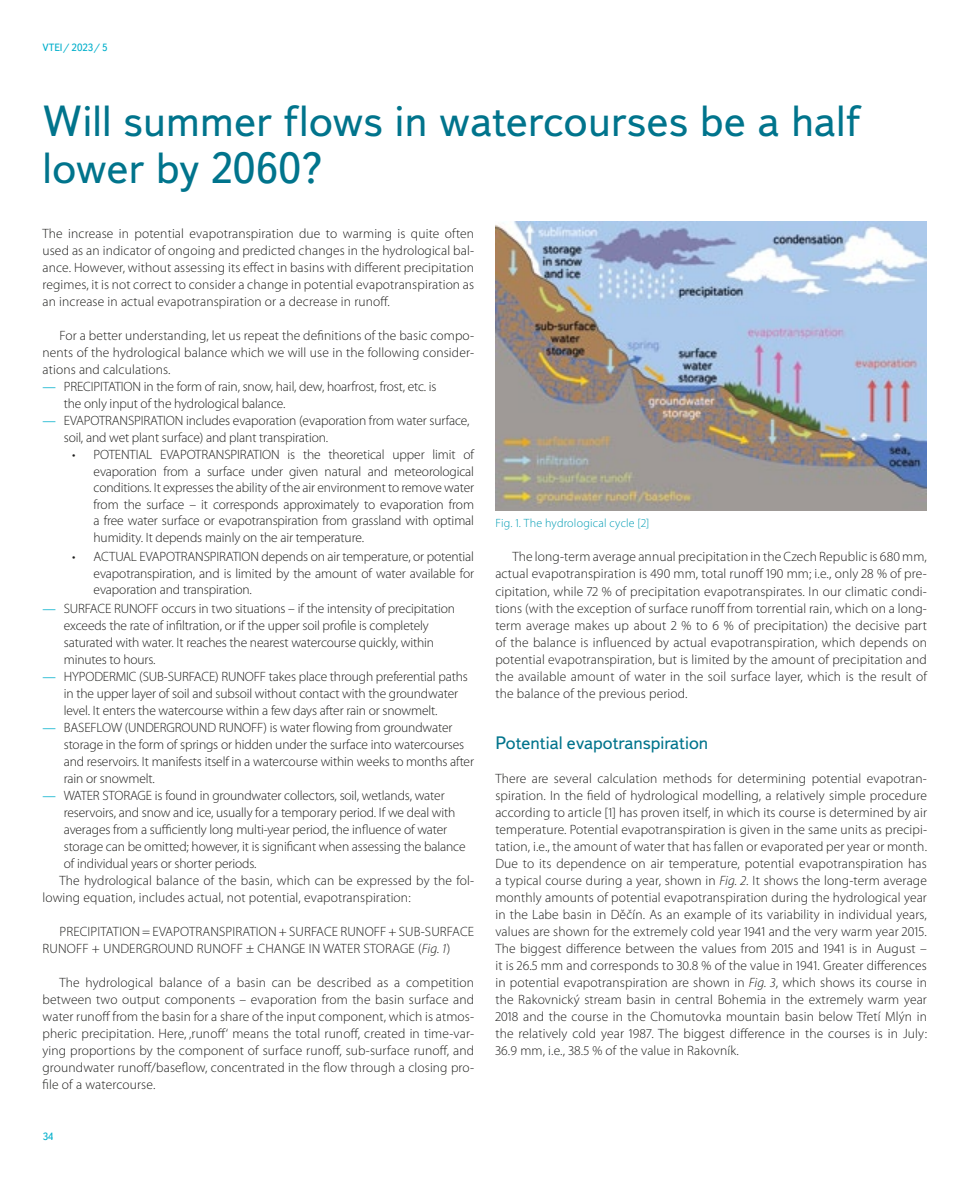
<style>
.page{position:relative;width:978px;height:1191px;background:#fff}
.page>*{position:absolute;margin:0;border:0;box-sizing:border-box;transform-origin:0 0}
.t1{font:43.5px/46.5px "Textbook New";letter-spacing:.005em;color:#00748c}
.t2{font:18px "Textbook New";color:#00748c}
.t3{font:300 13.5px/17px "Myriad Pro";letter-spacing:-.01em;color:#1d1d1b;text-align:justify}
.t4{font:300 13.5px/17px "Myriad Pro";letter-spacing:.01em;color:#1d1d1b}
.t5{font:300 12px "Myriad Pro";letter-spacing:.015em;color:#009cb4}
.t6{font:10.5px "Textbook New";color:#00afcb}
.s1{font-family:"Chaparral Pro";font-weight:400;color:#00afcb}
.s2{font-style:italic}
</style>
<div class="page">
<img style="left:495px;top:221px;width:432px;height:290px">
<p class="t6" style="left:43px;top:41px;width:67px">VTEI/ 2023/ 5</p>
<h1 class="t1" style="left:43px;top:98px;width:818px">Will summer flows in watercourses be a half lower by 2060?</h1>
<p class="t3" style="left:43px;top:225px;width:433px">The increase in potential evapotranspiration due to warming is quite often used as an indicator of ongoing and predicted changes in the hydrological bal&shy;ance. However, without assessing its effect in basins with different precipitation regimes, it is not correct to consider a change in potential evapotranspiration as an increase in actual evapotranspiration or a decrease in runoff.</p>
<p class="t3" style="left:43px;top:327px;width:433px;text-indent:17px">For a better understanding, let us repeat the definitions of the basic compo&shy;nents of the hydrological balance which we will use in the following consider&shy;ations and calculations.</p>
<p class="t3" style="left:64px;top:378px;width:374px;text-indent:-21px"><span class="s1">—</span> PRECIPITATION in the form of rain, snow, hail, dew, hoarfrost, frost, etc. is the only input of the hydrological balance.</p>
<p class="t3" style="left:64px;top:412px;width:407px;text-indent:-21px"><span class="s1">—</span> EVAPOTRANSPIRATION includes evaporation (evaporation from water surface, soil, and wet plant surface) and plant transpiration.</p>
<p class="t3" style="left:94px;top:446px;width:382px;line-height:16.5px;text-indent:-21px">• POTENTIAL EVAPOTRANSPIRATION is the theoretical upper limit of evaporation from a surface under given natural and meteorological conditions. It expresses the ability of the air environment to remove water from the surface – it corresponds approximately to evaporation from a free water surface or evapotranspiration from grassland with optimal humidity. It depends mainly on the air temperature.</p>
<p class="t3" style="left:94px;top:548px;width:382px;line-height:16.5px;text-indent:-21px">• ACTUAL EVAPOTRANSPIRATION depends on air temperature, or potential evapotranspiration, and is limited by the amount of water available for evaporation and transpiration.</p>
<p class="t3" style="left:64px;top:599px;width:393px;text-align:left;text-indent:-21px"><span class="s1">—</span> SURFACE RUNOFF occurs in two situations – if the intensity of precipitation exceeds the rate of infiltration, or if the upper soil profile is completely saturated with water. It reaches the nearest watercourse quickly, within minutes to hours.</p>
<p class="t3" style="left:64px;top:667px;width:406px;text-align:left;text-indent:-21px"><span class="s1">—</span> HYPODERMIC (SUB-SURFACE) RUNOFF takes place through preferential paths in the upper layer of soil and subsoil without contact with the groundwater level. It enters the watercourse within a few days after rain or snowmelt.</p>
<p class="t3" style="left:64px;top:718px;width:412px;text-align:left;text-indent:-21px"><span class="s1">—</span> BASEFLOW (UNDERGROUND RUNOFF) is water flowing from groundwater storage in the form of springs or hidden under the surface into watercourses and reservoirs. It manifests itself in a watercourse within weeks to months after rain or snowmelt.</p>
<p class="t3" style="left:43px;top:786px;width:404px"><span class="s1">—</span> WATER STORAGE is found in groundwater collectors, soil, wetlands, water</p>
<p class="t3" style="left:64px;top:803px;width:393px">reservoirs, and snow and ice, usually for a temporary period. If we deal with</p>
<p class="t3" style="left:64px;top:820px;width:385px">averages from a sufficiently long multi-year period, the influence of water</p>
<p class="t3" style="left:64px;top:837px;width:403px">storage can be omitted; however, it is significant when assessing the balance</p>
<p class="t3" style="left:64px;top:854px;width:194px">of individual years or shorter periods.</p>
<p class="t4" style="left:60px;top:871px;width:416px">The hydrological balance of the basin, which can be expressed by the fol-</p>
<p class="t4" style="left:43px;top:888px;width:370px">lowing equation, includes actual, not potential, evapotranspiration:</p>
<p class="t4" style="left:43px;top:922px;width:433px;text-indent:17px">PRECIPITATION = EVAPOTRANSPIRATION + SURFACE RUNOFF + SUB-SURFACE<br>RUNOFF + UNDERGROUND RUNOFF ± CHANGE IN WATER STORAGE (<span class="s2">Fig. 1</span>)</p>
<p class="t3" style="left:43px;top:973px;width:433px;text-indent:17px">The hydrological balance of a basin can be described as a competition between two output components – evaporation from the basin surface and water runoff from the basin for a share of the input component, which is atmos&shy;pheric precipitation. Here, ‚runoff‘ means the total runoff, created in time-var&shy;ying proportions by the component of surface runoff, sub-surface runoff, and groundwater runoff/baseflow, concentrated in the flow through a closing pro&shy;file of a watercourse.</p>
<p class="t5" style="left:495px;top:516px;width:156px">Fig. 1. The hydrological cycle [2]</p>
<p class="t3" style="left:495px;top:548px;width:433px;text-indent:17px">The long-term average annual precipitation in the Czech Republic is 680 mm, actual evapotranspiration is 490 mm, total runoff 190 mm; i.e., only 28 % of pre&shy;cipitation, while 72 % of precipitation evapotranspirates. In our climatic condi&shy;tions (with the exception of surface runoff from torrential rain, which on a long&shy;term average makes up about 2 % to 6 % of precipitation) the decisive part of the balance is influenced by actual evapotranspiration, which depends on potential evapotranspiration, but is limited by the amount of precipitation and the available amount of water in the soil surface layer, which is the result of the balance of the previous period.</p>
<h2 class="t2" style="left:495px;top:731px;width:214px">Potential evapotranspiration</h2>
<p class="t3" style="left:495px;top:769px;width:433px">There are several calculation methods for determining potential evapotran&shy;spiration. In the field of hydrological modelling, a relatively simple procedure according to article [1] has proven itself, in which its course is determined by air temperature. Potential evapotranspiration is given in the same units as precipi&shy;tation, i.e., the amount of water that has fallen or evaporated per year or month.<br>Due to its dependence on air temperature, potential evapotranspiration has a typical course during a year, shown in <span class="s2">Fig. 2</span>. It shows the long-term average monthly amounts of potential evapotranspiration during the hydrological year in the Labe basin in Děčín. As an example of its variability in individual years, values are shown for the extremely cold year 1941 and the very warm year 2015.<br>The biggest difference between the values from 2015 and 1941 is in August – it is 26.5 mm and corresponds to 30.8 % of the value in 1941. Greater differences in potential evapotranspiration are shown in <span class="s2">Fig. 3</span>, which shows its course in the Rakovnický stream basin in central Bohemia in the extremely warm year 2018 and the course in the Chomutovka mountain basin below Třetí Mlýn in the relatively cold year 1987. The biggest difference in the courses is in July:<br>36.9 mm, i.e., 38.5 % of the value in Rakovník.</p>
<p class="t6" style="left:43px;top:1130px;width:12px">34</p>
</div>
